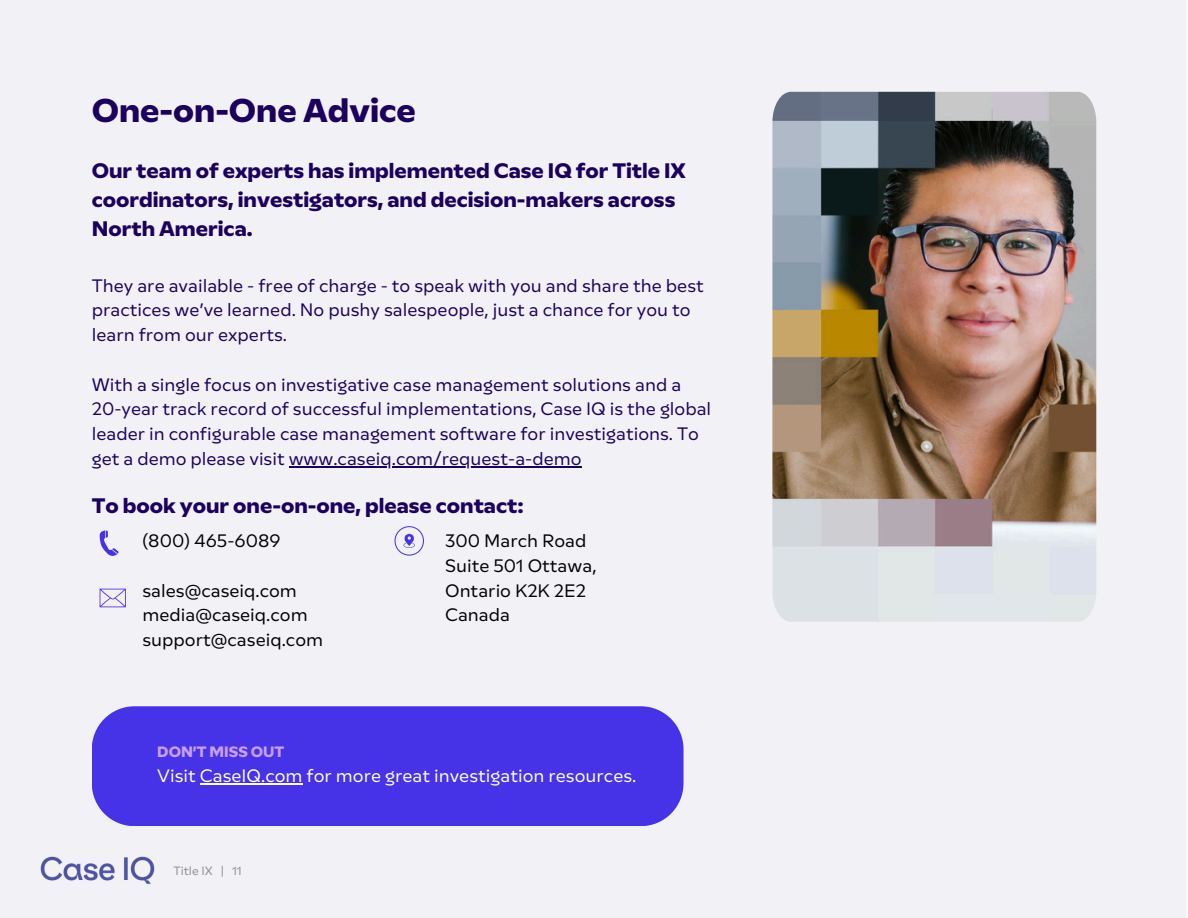
<style>
.page{position:relative;width:1188px;height:918px;background:#fff}
.page>*{position:absolute;margin:0;border:0;box-sizing:border-box;transform-origin:0 0}
.t1{font:700 33px "RB Multima";color:#1c005e}
.t2{font:700 21px/29.2px "RB Multima";color:#1c005e}
.t3{font:18px/24.8px "RB Multima";color:#1c005e}
.t4{font:18px/24.8px "RB Multima";color:#000}
.t5{font:18px "RB Multima";color:#fff}
.t6{font:700 15px "RB Multima";color:#c99ff7}
.t7{font:12px "RB Multima";color:#8d918b}
</style>
<div class="page">
<div style="left:0;top:0;width:1187px;height:918px;background:#f2f1f6"></div>
<img style="left:40px;top:856px;width:115px;height:28px">
<hr style="left:289px;top:466px;width:293px;height:1px;background:#1c005e">
<div style="left:92px;top:706px;width:591px;height:120px;background:#4633e8"></div>
<hr style="left:200px;top:784px;width:103px;height:1px;background:#fff">
<svg style="left:395px;top:526px;width:29px;height:29px"></svg>
<img style="left:772px;top:92px;width:324px;height:529px">
<svg style="left:100px;top:530px;width:19px;height:26px"></svg>
<svg style="left:100px;top:589px;width:25px;height:18px"></svg>
<h3 class="t1" style="left:92px;top:91px;width:326px">One-on-One Advice</h3>
<h3 class="t2" style="left:92px;top:156px;width:596px">Our team of experts has implemented Case IQ for Title IX coordinators, investigators, and decision-makers across<br>North America.</h3>
<h2 class="t3" style="left:92px;top:273px;width:614px">They are available - free of charge - to speak with you and share the best practices we’ve learned. No pushy salespeople, just a chance for you to learn from our experts.</h2>
<p class="t3" style="left:92px;top:372px;width:621px">With a single focus on investigative case management solutions and a 20-year track record of successful implementations, Case IQ is the global leader in configurable case management software for investigations. To get a demo please visit www.caseiq.com/request-a-demo</p>
<p class="t2" style="left:92px;top:491px;width:433px">To book your one-on-one, please contact:</p>
<h3 class="t4" style="left:142px;top:528px;width:140px">(800) 465-6089</h3>
<h4 class="t4" style="left:142px;top:578px;width:182px">sales@caseiq.com media@caseiq.com support@caseiq.com</h4>
<h3 class="t4" style="left:445px;top:529px;width:153px">300 March Road<br>Suite 501 Ottawa,<br>Ontario K2K 2E2<br>Canada</h3>
<h3 class="t6" style="left:157px;top:743px;width:129px">DON’T MISS OUT</h3>
<p class="t5" style="left:157px;top:765px;width:481px">Visit CaseIQ.com for more great investigation resources.</p>
<h2 class="t7" style="left:173px;top:863px;width:70px">Title IX | 11</h2>
</div>
